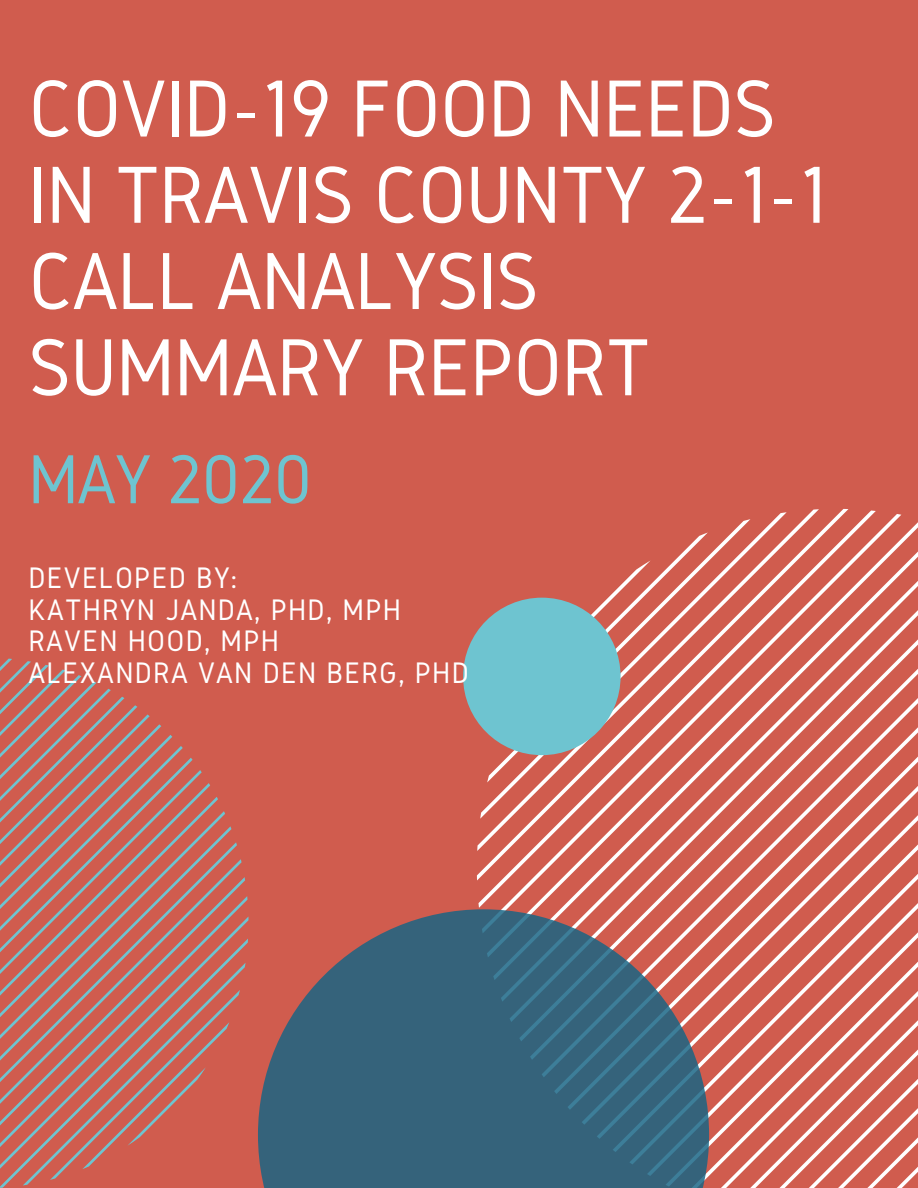
<style>
.page{position:relative;width:918px;height:1188px;background:#d05c4e}
.page>*{position:absolute;margin:0;border:0;box-sizing:border-box;transform-origin:0 0}
.t1{font:84px/86.2px "Gidole";letter-spacing:-.01em;color:#fff}
.t2{font:72px "Gidole";letter-spacing:-.02em;color:#6ec4d0}
.t3{font:30.9px/31.5px "Gidole";letter-spacing:.04em;color:#fff}
</style>
<div class="page">
<svg style="left:501px;top:533px;width:412px;height:376px"></svg>
<svg style="left:510px;top:542px;width:403px;height:367px"></svg>
<svg style="left:519px;top:551px;width:399px;height:358px"></svg>
<svg style="left:530px;top:562px;width:388px;height:347px"></svg>
<svg style="left:542px;top:574px;width:376px;height:335px"></svg>
<svg style="left:554px;top:586px;width:364px;height:323px"></svg>
<svg style="left:568px;top:600px;width:350px;height:309px"></svg>
<svg style="left:582px;top:614px;width:336px;height:295px"></svg>
<svg style="left:597px;top:629px;width:321px;height:280px"></svg>
<svg style="left:613px;top:645px;width:305px;height:264px"></svg>
<svg style="left:629px;top:661px;width:289px;height:248px"></svg>
<svg style="left:647px;top:679px;width:271px;height:230px"></svg>
<svg style="left:666px;top:698px;width:252px;height:211px"></svg>
<svg style="left:685px;top:717px;width:233px;height:192px"></svg>
<svg style="left:706px;top:738px;width:212px;height:450px"></svg>
<svg style="left:727px;top:759px;width:191px;height:429px"></svg>
<svg style="left:750px;top:782px;width:168px;height:406px"></svg>
<svg style="left:774px;top:806px;width:144px;height:382px"></svg>
<svg style="left:800px;top:832px;width:118px;height:356px"></svg>
<svg style="left:0;top:659px;width:240px;height:521px"></svg>
<svg style="left:258px;top:909px;width:451px;height:279px;fill:#35637b"></svg>
<div style="left:463px;top:598px;width:158px;height:157px;background:#6ec4d0;border-radius:50%"></div>
<h1 class="t1" style="left:28px;top:64px;width:801px">COVID-19 FOOD NEEDS<br>IN TRAVIS COUNTY 2-1-1<br>CALL ANALYSIS<br>SUMMARY REPORT</h1>
<h2 class="t2" style="left:28px;top:440px;width:285px">MAY 2020</h2>
<p class="t3" style="left:28px;top:562px;width:442px">DEVELOPED BY:<br>KATHRYN JANDA, PHD, MPH<br>RAVEN HOOD, MPH<br>ALEXANDRA VAN DEN BERG, PHD</p>
</div>
